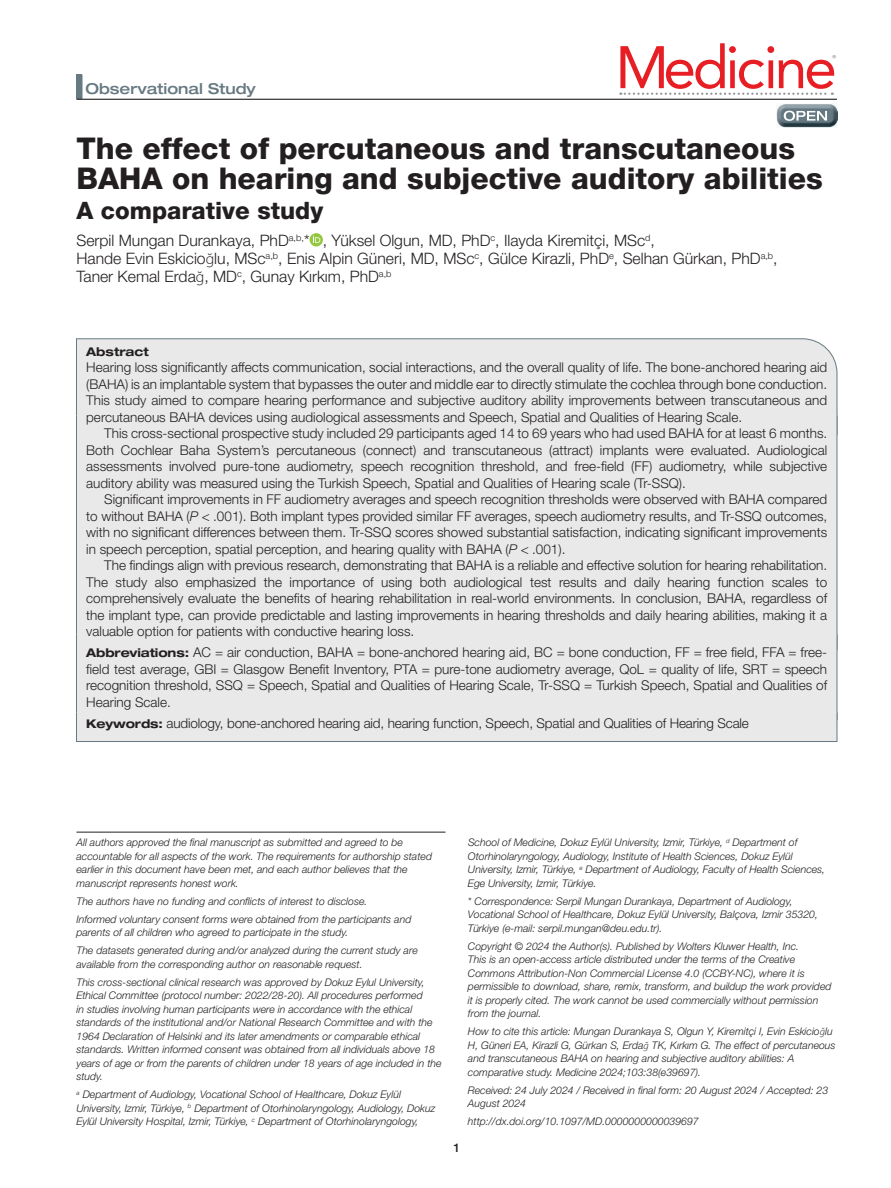
<style>
.page{position:relative;width:891px;height:1188px;background:#fff}
.page>*{position:absolute;margin:0;border:0;box-sizing:border-box;transform-origin:0 0}
.t1{font:59.4px "Avenir";letter-spacing:-.06em;color:#e71e24}
.t2{font:800 30px/30px "Helvetica Neue LT Std";color:#231f20}
.t3{font:800 24px "Helvetica Neue LT Std";color:#231f20}
.t4{font:300 15.75px/18px "Helvetica Neue LT Std";color:#231f20}
.t5{font:500 expanded 15px "Helvetica Neue LT Std";color:#667981}
.t6{font:300 13.5px/16.5px "Helvetica Neue LT Std";color:#231f20;text-align:justify}
.t7{font:700 expanded 12px "Helvetica Neue LT Std";color:#231f20}
.t8{font:500 12px "Helvetica Neue LT Std";color:#231f20}
.t9{font:italic 300 10.5px/13.5px "Helvetica Neue LT Std";color:#231f20}
.t10{font:500 10.35px "Akzidenz Grotesk BE";color:#909295}
.s1{font-family:"Myriad Pro"}
.s2{font-style:italic}
.s3{font-weight:700;font-stretch:expanded;font-size:12px}
</style>
<div class="page">
<div style="left:76px;top:74px;width:6px;height:25px;background:#677981"></div>
<hr style="left:76px;top:99px;width:761px;height:1px;background:#231f20">
<img style="left:776px;top:104px;width:61px;height:24px">
<svg style="left:784px;top:111px;width:43px;height:10px"></svg>
<svg style="left:620px;top:93px;width:213px;height:2px"></svg>
<div style="left:76px;top:338px;width:762px;height:98px;background:#e9e9e9"></div>
<div style="left:76px;top:415px;width:761px;height:236px;background:#e9e9e9"></div>
<div style="left:76px;top:634px;width:761px;height:87px;background:#e9e9e9"></div>
<div style="left:76px;top:712px;width:761px;height:30px;background:#e9e9e9"></div>
<div style="left:76px;top:712px;width:761px;height:30px;border:1px solid #677981"></div>
<div style="left:310px;top:233px;width:13px;height:13px;background:#93c73e;border-radius:50%"></div>
<svg style="left:313px;top:236px;width:7px;height:7px"></svg>
<hr style="left:76px;top:832px;width:370px;height:1px;background:#231f20">
<h3 class="t5" style="left:86px;top:80px;width:172px">Observational Study</h3>
<h1 class="t1" style="left:615px;top:33px;width:223px">Medicine</h1>
<p class="t10" style="left:832px;top:52px;width:6px">®</p>
<h2 class="t2" style="left:76px;top:134px;width:748px">The effect of percutaneous and transcutaneous<br>BAHA on hearing and subjective auditory abilities</h2>
<h3 class="t3" style="left:76px;top:197px;width:248px">A comparative study</h3>
<h3 class="t4" style="left:76px;top:231px;width:703px">Serpil Mungan Durankaya, PhD<sup>a,b,</sup>* , Yüksel Olgun, MD, PhD<sup>c</sup>, Ilayda Kiremitçi, MSc<sup>d</sup>,<br>Hande Evin Eskicio<span class="s1">ğ</span>lu, MSc<sup>a,b</sup>, Enis Alpin Güneri, MD, MSc<sup>c</sup>, Gülce Kirazli, PhD<sup>e</sup>, Selhan Gürkan, PhD<sup>a,b</sup>,<br>Taner Kemal Erda<span class="s1">ğ</span>, MD<sup>c</sup>, Gunay Kırkım, PhD<sup>a,b</sup></h3>
<p class="t7" style="left:86px;top:344px;width:64px">Abstract</p>
<p class="t6" style="left:86px;top:359px;width:743px">Hearing loss significantly affects communication, social interactions, and the overall quality of life. The bone-anchored hearing aid (BAHA) is an implantable system that bypasses the outer and middle ear to directly stimulate the cochlea through bone conduction.<br>This study aimed to compare hearing performance and subjective auditory ability improvements between transcutaneous and percutaneous BAHA devices using audiological assessments and Speech, Spatial and Qualities of Hearing Scale.</p>
<p class="t6" style="left:86px;top:425px;width:743px;text-indent:18px">This cross-sectional prospective study included 29 participants aged 14 to 69 years who had used BAHA for at least 6 months.<br>Both Cochlear Baha System’s percutaneous (connect) and transcutaneous (attract) implants were evaluated. Audiological assessments involved pure-tone audiometry, speech recognition threshold, and free-field (FF) audiometry, while subjective auditory ability was measured using the Turkish Speech, Spatial and Qualities of Hearing scale (Tr-SSQ).</p>
<p class="t6" style="left:86px;top:491px;width:743px;text-indent:18px">Significant improvements in FF audiometry averages and speech recognition thresholds were observed with BAHA compared to without BAHA (<span class="s2">P</span> &lt; .001). Both implant types provided similar FF averages, speech audiometry results, and Tr-SSQ outcomes, with no significant differences between them. Tr-SSQ scores showed substantial satisfaction, indicating significant improvements in speech perception, spatial perception, and hearing quality with BAHA (<span class="s2">P</span> &lt; .001).</p>
<p class="t6" style="left:86px;top:557px;width:743px;text-indent:18px">The findings align with previous research, demonstrating that BAHA is a reliable and effective solution for hearing rehabilitation.<br>The study also emphasized the importance of using both audiological test results and daily hearing function scales to comprehensively evaluate the benefits of hearing rehabilitation in real-world environments. In conclusion, BAHA, regardless of the implant type, can provide predictable and lasting improvements in hearing thresholds and daily hearing abilities, making it a valuable option for patients with conductive hearing loss.</p>
<p class="t6" style="left:86px;top:644px;width:743px"><span class="s3">Abbreviations:</span> AC = air conduction, BAHA = bone-anchored hearing aid, BC = bone conduction, FF = free field, FFA = free&shy;field test average, GBI = Glasgow Benefit Inventory, PTA = pure-tone audiometry average, QoL = quality of life, SRT = speech recognition threshold, SSQ = Speech, Spatial and Qualities of Hearing Scale, Tr-SSQ = Turkish Speech, Spatial and Qualities of Hearing Scale.</p>
<p class="t6" style="left:86px;top:715px;width:664px"><span class="s3">Keywords:</span> audiology, bone-anchored hearing aid, hearing function, Speech, Spatial and Qualities of Hearing Scale</p>
<p class="t9" style="left:76px;top:835px;width:357px">All authors approved the final manuscript as submitted and agreed to be accountable for all aspects of the work. The requirements for authorship stated earlier in this document have been met, and each author believes that the manuscript represents honest work.</p>
<p class="t9" style="left:76px;top:892px;width:336px;line-height:18px">The authors have no funding and conflicts of interest to disclose.<br>Informed voluntary consent forms were obtained from the participants and</p>
<p class="t9" style="left:76px;top:923px;width:343px;line-height:18px">parents of all children who agreed to participate in the study.<br>The datasets generated during and/or analyzed during the current study are</p>
<p class="t9" style="left:76px;top:955px;width:350px;line-height:18px">available from the corresponding author on reasonable request.<br>This cross-sectional clinical research was approved by Dokuz Eylul University,</p>
<p class="t9" style="left:76px;top:988px;width:367px">Ethical Committee (protocol number: 2022/28-20). All procedures performed<br>in studies involving human participants were in accordance with the ethical standards of the institutional and/or National Research Committee and with the 1964 Declaration of Helsinki and its later amendments or comparable ethical standards. Written informed consent was obtained from all individuals above 18 years of age or from the parents of children under 18 years of age included in the study.</p>
<p class="t9" style="left:76px;top:1087px;width:360px"><sup>a</sup> Department of Audiology, Vocational School of Healthcare, Dokuz Eylül<br>University, Izmir, Türkiye, <sup>b</sup> Department of Otorhinolaryngology, Audiology, Dokuz<br>Eylül University Hospital, Izmir, Türkiye, <sup>c</sup> Department of Otorhinolaryngology,</p>
<p class="t8" style="left:453px;top:1140px;width:8px">1</p>
<p class="t9" style="left:468px;top:835px;width:359px">School of Medicine, Dokuz Eylül University, Izmir, Türkiye, <sup>d</sup> Department of Otorhinolaryngology, Audiology, Institute of Health Sciences, Dokuz Eylül University, Izmir, Türkiye, <sup>e</sup> Department of Audiology, Faculty of Health Sciences, Ege University, Izmir, Türkiye.</p>
<p class="t9" style="left:468px;top:894px;width:351px">* Correspondence: Serpil Mungan Durankaya, Department of Audiology,<br>Vocational School of Healthcare, Dokuz Eylül University, Balçova, Izmir 35320,<br>Türkiye (e-mail: serpil.mungan@deu.edu.tr).</p>
<p class="t9" style="left:468px;top:939px;width:365px">Copyright © 2024 the Author(s). Published by Wolters Kluwer Health, Inc.<br>This is an open-access article distributed under the terms of the Creative Commons Attribution-Non Commercial License 4.0 (CCBY-NC), where it is permissible to download, share, remix, transform, and buildup the work provided it is properly cited. The work cannot be used commercially without permission from the journal.</p>
<p class="t9" style="left:468px;top:1024px;width:369px">How to cite this article: Mungan Durankaya S, Olgun Y, Kiremitçi I, Evin Eskicio<span class="s1">ğ</span>lu H, Güneri EA, Kirazli G, Gürkan S, Erda<span class="s1">ğ</span> TK, Kırkım G. The effect of percutaneous and transcutaneous BAHA on hearing and subjective auditory abilities: A comparative study. Medicine 2024;103:38(e39697).</p>
<p class="t9" style="left:468px;top:1083px;width:362px">Received: 24 July 2024 / Received in final form: 20 August 2024 / Accepted: 23<br>August 2024</p>
<p class="t9" style="left:468px;top:1114px;width:232px">http://dx.doi.org/10.1097/MD.0000000000039697</p>
</div>
